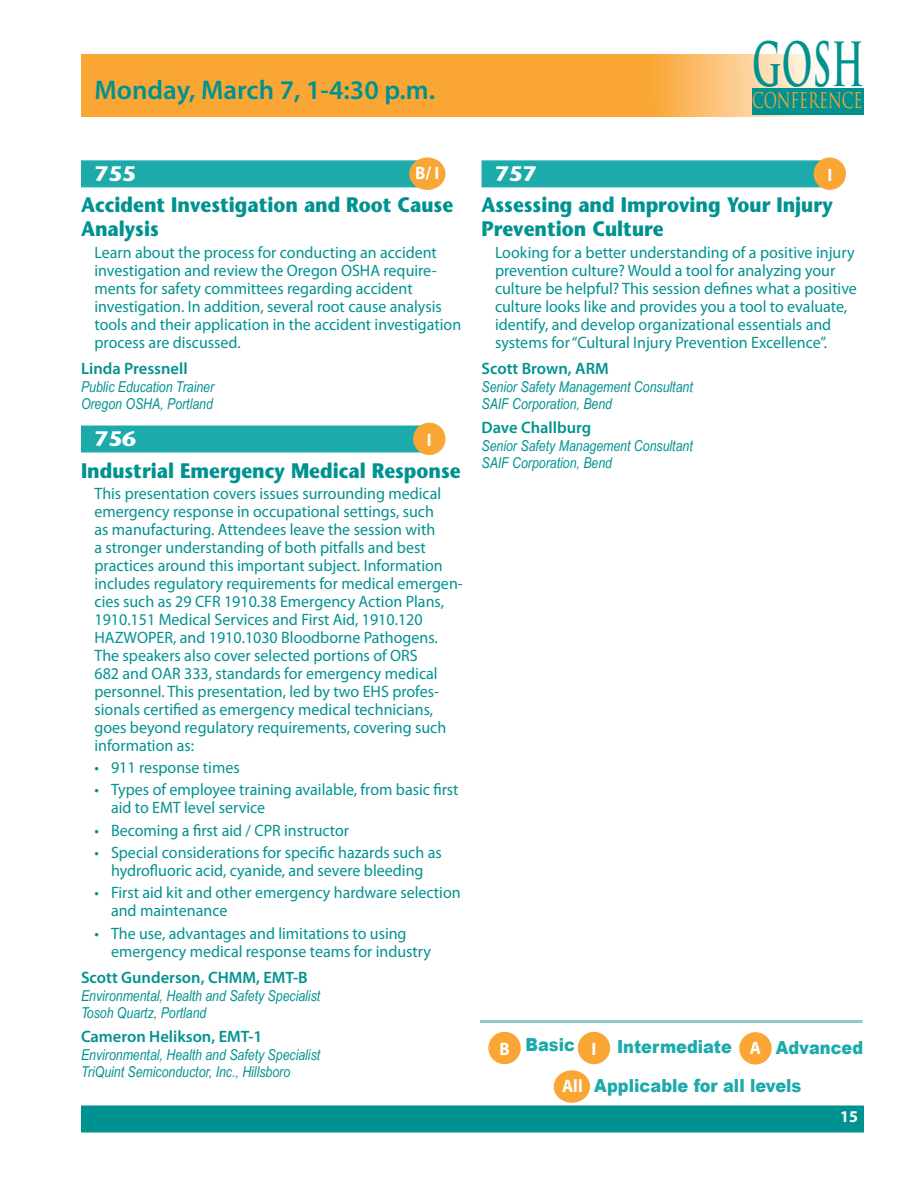
<style>
.page{position:relative;width:918px;height:1188px;background:#fff}
.page>*{position:absolute;margin:0;border:0;box-sizing:border-box;transform-origin:0 0}
.t1{font:700 59.25px "Trajan Pro";color:#009290;scale:.56 1}
.Session_heading_sm{font:600 27px "Myriad Pro";color:#009290}
.t2{font:21.15px "Trajan Pro";color:#faa634;scale:.69 1}
.Class_Title{font:700 21px/24px "Stone Sans";color:#009290;scale:.9 1}
.Class_-Level{font:700 21px "Stone Sans";color:#fff;scale:1.05 1}
.t3{font:900 18px/39.3px "Arial";color:#1caaaa;text-align:center;scale:.9 1}
.t4{font:700 18px "Myriad Pro";color:#fff;scale:.95 1}
.Body_text{font:16.5px/18px "Myriad Pro";color:#009290}
.Body_indent{font:16.5px/18px "Myriad Pro";color:#009290}
.Speaker_Subtitle{font:600 16.5px "Myriad Pro";color:#009290}
.t5{font:700 16.5px "Myriad Pro";color:#fff}
.Info-caption{font:italic 15px "Arial Narrow";color:#009290}
.s1{font-family:"Myriad Pro";font-weight:700;color:#fff}
</style>
<div class="page">
<div style="left:81px;top:1105px;width:783px;height:27px;background:#009290;border:2px solid #009290"></div>
<div style="left:578px;top:1032px;width:32px;height:32px;background:#faa634;border-radius:50%"></div>
<div style="left:739px;top:1032px;width:33px;height:33px;background:#faa634;border-radius:50%"></div>
<hr style="left:480px;top:1020px;width:382px;height:3px;background:#8cc9ca">
<div style="left:488px;top:1032px;width:33px;height:32px;background:#faa634;border-radius:50%"></div>
<div style="left:554px;top:1070px;width:36px;height:33px;background:#faa634;border-radius:50%"></div>
<svg style="left:81px;top:54px;width:740px;height:62px;background:#faac44"></svg>
<div style="left:752px;top:88px;width:112px;height:27px;background:#009290"></div>
<div style="left:81px;top:160px;width:342px;height:27px;background:#1caaaa"></div>
<div style="left:81px;top:426px;width:342px;height:27px;background:#1caaaa"></div>
<div style="left:409px;top:157px;width:37px;height:33px;background:#faa634;border-radius:50%"></div>
<div style="left:413px;top:423px;width:33px;height:32px;background:#faa634;border-radius:50%"></div>
<div style="left:482px;top:160px;width:342px;height:27px;background:#1caaaa"></div>
<div style="left:814px;top:157px;width:32px;height:33px;background:#faa634;border-radius:50%"></div>
<p class="Session_heading_sm" style="left:94px;top:73px;width:342px">Monday, March 7, 1-4:30 p.m.</p>
<h1 class="t1" style="left:752px;top:27px;width:194px">GOSH</h1>
<p class="t2" style="left:752px;top:87px;width:161px">CONFERENCE</p>
<p class="Class_-Level" style="left:94px;top:160px;width:41px">755</p>
<p class="t4" style="left:415px;top:161px;width:27px">B/ I</p>
<p class="Class_Title" style="left:81px;top:193px;width:415px">Accident Investigation and Root Cause<br>Analysis</p>
<p class="Body_text" style="left:94px;top:243px;width:368px">Learn about the process for conducting an accident investigation and review the Oregon OSHA require&shy;ments for safety committees regarding accident investigation. In addition, several root cause analysis tools and their application in the accident investigation process are discussed.</p>
<p class="Speaker_Subtitle" style="left:81px;top:358px;width:108px">Linda Pressnell</p>
<p class="Info-caption" style="left:81px;top:376px;width:135px">Public Education Trainer</p>
<p class="Info-caption" style="left:81px;top:393px;width:133px">Oregon OSHA, Portland</p>
<p class="Class_-Level" style="left:94px;top:425px;width:41px">756</p>
<p class="t4" style="left:427px;top:428px;width:7px">I</p>
<p class="Class_Title" style="left:81px;top:458px;width:423px">Industrial Emergency Medical Response</p>
<p class="Body_text" style="left:94px;top:484px;width:370px">This presentation covers issues surrounding medical emergency response in occupational settings, such<br>as manufacturing. Attendees leave the session with<br>a stronger understanding of both pitfalls and best practices around this important subject. Information includes regulatory requirements for medical emergen&shy;cies such as 29 CFR 1910.38 Emergency Action Plans, 1910.151 Medical Services and First Aid, 1910.120<br>HAZWOPER, and 1910.1030 Bloodborne Pathogens.<br>The speakers also cover selected portions of ORS<br>682 and OAR 333, standards for emergency medical personnel. This presentation, led by two EHS profes&shy;sionals certified as emergency medical technicians, goes beyond regulatory requirements, covering such information as:</p>
<p class="Body_indent" style="left:94px;top:758px;width:147px">• 911 response times</p>
<p class="Body_indent" style="left:111px;top:781px;width:349px;text-indent:-16px">• Types of employee training available, from basic first aid to EMT level service</p>
<p class="Body_indent" style="left:94px;top:821px;width:256px">• Becoming a first aid / CPR instructor</p>
<p class="Body_indent" style="left:94px;top:843px;width:349px;text-align:center">• Special considerations for specific hazards such as hydrofluoric acid, cyanide, and severe bleeding</p>
<p class="Body_indent" style="left:111px;top:884px;width:351px;text-indent:-16px">• First aid kit and other emergency hardware selection and maintenance</p>
<p class="Body_indent" style="left:111px;top:924px;width:322px;text-indent:-16px">• The use, advantages and limitations to using emergency medical response teams for industry</p>
<p class="Speaker_Subtitle" style="left:81px;top:967px;width:228px">Scott Gunderson, CHMM, EMT-B</p>
<p class="Info-caption" style="left:81px;top:985px;width:241px">Environmental, Health and Safety Specialist</p>
<p class="Info-caption" style="left:81px;top:1002px;width:127px">Tosoh Quartz, Portland</p>
<p class="Speaker_Subtitle" style="left:81px;top:1026px;width:183px">Cameron Helikson, EMT-1</p>
<p class="Info-caption" style="left:81px;top:1044px;width:241px">Environmental, Health and Safety Specialist</p>
<p class="Info-caption" style="left:81px;top:1061px;width:211px">TriQuint Semiconductor, Inc., Hillsboro</p>
<p class="Class_-Level" style="left:495px;top:160px;width:41px">757</p>
<p class="t4" style="left:827px;top:163px;width:7px">I</p>
<p class="Class_Title" style="left:482px;top:193px;width:392px">Assessing and Improving Your Injury<br>Prevention Culture</p>
<p class="Body_text" style="left:495px;top:243px;width:363px">Looking for a better understanding of a positive injury prevention culture? Would a tool for analyzing your culture be helpful? This session defines what a positive culture looks like and provides you a tool to evaluate, identify, and develop organizational essentials and systems for“Cultural Injury Prevention Excellence”.</p>
<p class="Speaker_Subtitle" style="left:482px;top:358px;width:129px">Scott Brown, ARM</p>
<p class="Info-caption" style="left:482px;top:376px;width:213px">Senior Safety Management Consultant</p>
<p class="Info-caption" style="left:482px;top:393px;width:132px">SAIF Corporation, Bend</p>
<p class="Speaker_Subtitle" style="left:482px;top:417px;width:111px">Dave Challburg</p>
<p class="Info-caption" style="left:482px;top:435px;width:213px">Senior Safety Management Consultant</p>
<p class="Info-caption" style="left:482px;top:452px;width:132px">SAIF Corporation, Bend</p>
<p class="t3" style="left:499px;top:1026px;width:406px"><span class="s1">B</span> Basic <span class="s1">I</span> Intermediate <span class="s1">A</span> Advanced<br><span class="s1">All</span> Applicable for all levels</p>
<p class="t5" style="left:840px;top:1106px;width:19px">15</p>
</div>
